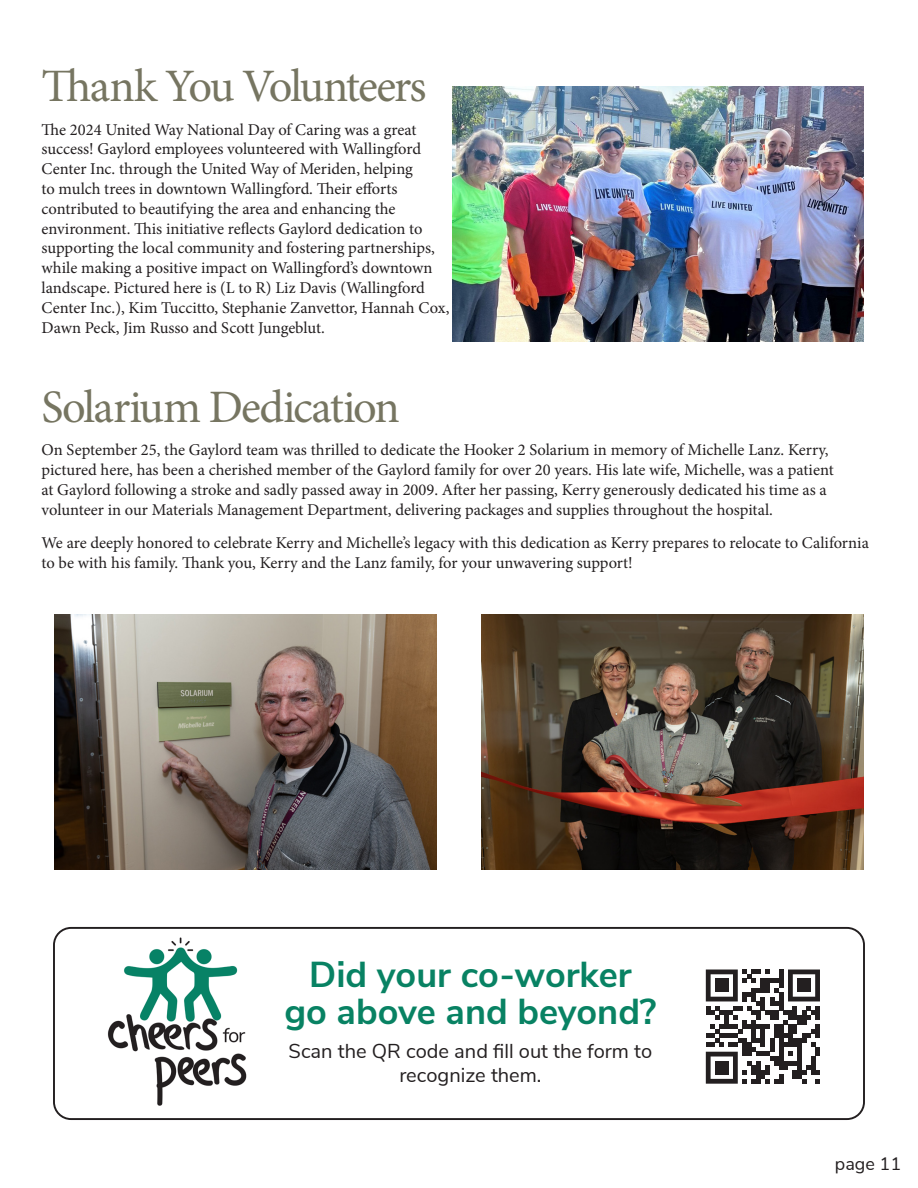
<style>
.page{position:relative;width:918px;height:1188px;background:#fff}
.page>*{position:absolute;margin:0;border:0;box-sizing:border-box;transform-origin:0 0}
.t1{font:46.5px "Minion Pro";letter-spacing:-.04em;color:#767561}
.t2{font:700 36px/37.5px "Nunito Sans";color:#088263;text-align:center}
.t3{font:20.1px/24.2px "Nunito Sans";color:#231f20;text-align:center}
.t4{font:18px "Nunito Sans";color:#231f20}
.t5{font:16.5px/19.8px "Minion Pro";color:#231f20}
</style>
<div class="page">
<img style="left:93px;top:926px;width:174px;height:180px">
<div style="left:53px;top:927px;width:812px;height:193px;border:2px solid #231f20;border-radius:17px"></div>
<svg style="left:706px;top:970px;width:114px;height:114px"></svg>
<div style="left:715px;top:979px;width:14px;height:13px;background:#231f20"></div>
<div style="left:797px;top:979px;width:14px;height:13px;background:#231f20"></div>
<div style="left:715px;top:1061px;width:14px;height:14px;background:#231f20"></div>
<img style="left:453px;top:87px;width:411px;height:255px">
<img style="left:482px;top:614px;width:382px;height:255px">
<img style="left:54px;top:614px;width:382px;height:255px">
<p class="t1" style="left:42px;top:55px;width:387px">Thank You Volunteers</p>
<p class="t5" style="left:42px;top:120px;width:409px">The 2024 United Way National Day of Caring was a great success! Gaylord employees volunteered with Wallingford Center Inc. through the United Way of Meriden, helping<br>to mulch trees in downtown Wallingford. Their efforts contributed to beautifying the area and enhancing the environment. This initiative reflects Gaylord dedication to supporting the local community and fostering partnerships, while making a positive impact on Wallingford’s downtown landscape. Pictured here is (L to R) Liz Davis (Wallingford Center Inc.), Kim Tuccitto, Stephanie Zanvettor, Hannah Cox, Dawn Peck, Jim Russo and Scott Jungeblut.</p>
<p class="t1" style="left:42px;top:376px;width:360px">Solarium Dedication</p>
<p class="t5" style="left:42px;top:440px;width:794px">On September 25, the Gaylord team was thrilled to dedicate the Hooker 2 Solarium in memory of Michelle Lanz. Kerry, pictured here, has been a cherished member of the Gaylord family for over 20 years. His late wife, Michelle, was a patient at Gaylord following a stroke and sadly passed away in 2009. After her passing, Kerry generously dedicated his time as a volunteer in our Materials Management Department, delivering packages and supplies throughout the hospital.</p>
<p class="t5" style="left:42px;top:533px;width:829px">We are deeply honored to celebrate Kerry and Michelle’s legacy with this dedication as Kerry prepares to relocate to California to be with his family. Thank you, Kerry and the Lanz family, for your unwavering support!</p>
<p class="t2" style="left:284px;top:954px;width:374px">Did your co-worker go above and beyond?</p>
<p class="t3" style="left:289px;top:1038px;width:365px">Scan the QR code and fill out the form to recognize them.</p>
<p class="t4" style="left:835px;top:1150px;width:68px">page 11</p>
</div>
